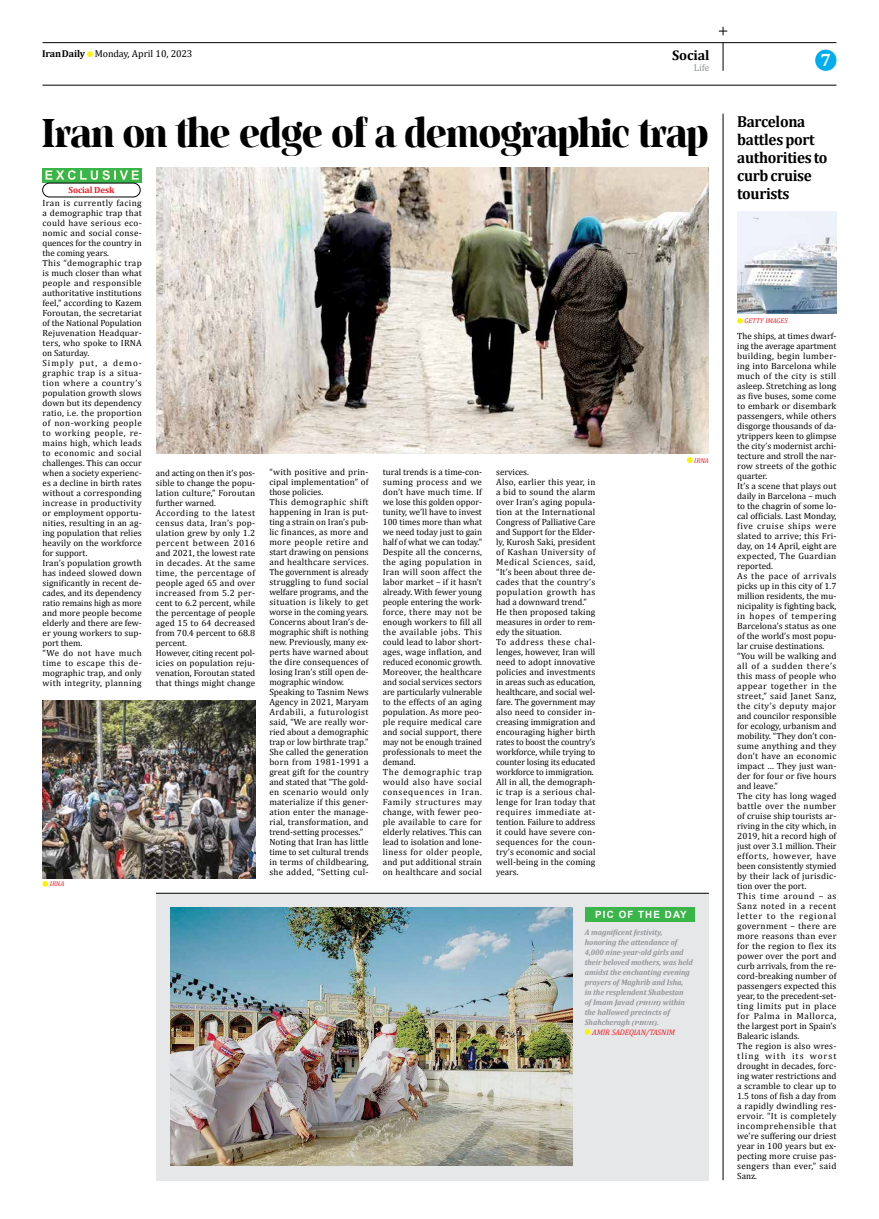
<style>
.page{position:relative;width:879px;height:1219px;background:#fff}
.page>*{position:absolute;margin:0;border:0;box-sizing:border-box;transform-origin:0 0}
.t1{font:700 39.8px "Jaymont PERSONAL";letter-spacing:-.005em;color:#000;scale:.95 1}
.t2{font:700 18px "Cambria";color:#fff}
.t3{font:700 16px/18px "Cambria";letter-spacing:-.02em;color:#000;scale:.95 1}
.t4{font:700 14px "Cambria";letter-spacing:-.01em;color:#000}
.t5{font:10px "Cambria";letter-spacing:-.01em;color:#000}
.t6{font:700 10px "Arial";letter-spacing:.11em;color:#fff}
.t7{font:10px "Cambria";color:#939598}
.t8{font:9px/10px "Cambria";letter-spacing:.01em;color:#000}
.t9{font:700 9px "Cambria";letter-spacing:-.01em;color:#ed1d24}
.t10{font:italic 700 8px "Cambria";letter-spacing:-.005em;color:#939598;scale:.96 1}
.t11{font:italic 8px "Cambria";letter-spacing:-.015em;color:#ed1d24}
.t12{font:italic 7px "Cambria";letter-spacing:-.01em;color:#ed1d24}
.s1{font-weight:700}
.s2{font-size:6px}
</style>
<div class="page">
<svg style="left:723px;top:43px;width:1px;height:28px"></svg>
<hr style="left:43px;top:42px;width:793px;height:1px;background:#000">
<hr style="left:43px;top:85px;width:793px;height:1px;background:#000">
<div style="left:815px;top:50px;width:21px;height:21px;background:#00aeef;border-radius:50%"></div>
<svg style="left:737px;top:318px;width:6px;height:6px"></svg>
<hr style="left:723px;top:114px;width:1px;height:1066px;background:#000">
<svg style="left:87px;top:51px;width:6px;height:6px"></svg>
<div style="left:43px;top:168px;width:99px;height:14px;background:#39b54a"></div>
<svg style="left:46px;top:170px;width:93px;height:10px"></svg>
<div style="left:43px;top:183px;width:97px;height:14px;border:1px solid #000;border-radius:7px"></div>
<img style="left:156px;top:168px;width:553px;height:286px">
<img style="left:737px;top:211px;width:99px;height:103px">
<div style="left:156px;top:893px;width:552px;height:287px;background:#e6e7e8"></div>
<img style="left:170px;top:907px;width:402px;height:259px">
<svg style="left:585px;top:1029px;width:5px;height:6px"></svg>
<div style="left:585px;top:908px;width:109px;height:14px;background:#39b54a"></div>
<hr style="left:156px;top:893px;width:553px;height:1px;background:#000">
<svg style="left:687px;top:457px;width:5px;height:6px"></svg>
<img style="left:43px;top:700px;width:212px;height:179px">
<svg style="left:43px;top:881px;width:5px;height:6px"></svg>
<svg style="left:719px;top:27px;width:8px;height:8px"></svg>
<p class="t5" style="left:42px;top:48px;width:152px"><span class="s1">IranDaily</span> Monday, April 10, 2023</p>
<h3 class="t4" style="left:672px;top:45px;width:39px">Social</h3>
<p class="t7" style="left:694px;top:62px;width:17px">Life</p>
<h1 class="t1" style="left:43px;top:105px;width:703px">Iran on the edge of a demographic trap</h1>
<p class="t9" style="left:68px;top:183px;width:48px">Social Desk</p>
<p class="t8" style="left:43px;top:198px;width:101px">Iran is currently facing a demographic trap that could have serious eco&shy;nomic and social conse&shy;quences for the country in the coming years.<br>This “demographic trap is much closer than what people and responsible authoritative institutions feel,” according to Kazem<br>Foroutan, the secretariat of the National Population<br>Rejuvenation Headquar&shy;ters, who spoke to IRNA on Saturday.<br>Simply put, a demo&shy;graphic trap is a situa&shy;tion where a country’s population growth slows down but its dependency ratio, i.e. the proportion of non-working people to working people, re&shy;mains high, which leads to economic and social challenges. This can occur when a society experienc&shy;es a decline in birth rates without a corresponding increase in productivity or employment opportu&shy;nities, resulting in an ag&shy;ing population that relies heavily on the workforce for support.<br>Iran’s population growth has indeed slowed down significantly in recent de&shy;cades, and its dependency ratio remains high as more and more people become elderly and there are few&shy;er young workers to sup&shy;port them.<br>“We do not have much time to escape this de&shy;mographic trap, and only with integrity, planning</p>
<p class="t12" style="left:694px;top:455px;width:16px">IRNA</p>
<p class="t8" style="left:156px;top:468px;width:101px">and acting on then it’s pos&shy;sible to change the popu&shy;lation culture,” Foroutan further warned.<br>According to the latest census data, Iran’s pop&shy;ulation grew by only 1.2 percent between 2016 and 2021, the lowest rate in decades. At the same time, the percentage of people aged 65 and over increased from 5.2 per&shy;cent to 6.2 percent, while the percentage of people aged 15 to 64 decreased from 70.4 percent to 68.8 percent.<br>However, citing recent pol&shy;icies on population reju&shy;venation, Foroutan stated that things might change</p>
<p class="t8" style="left:269px;top:467px;width:101px">“with positive and prin&shy;cipal implementation” of those policies.<br>This demographic shift happening in Iran is put&shy;ting a strain on Iran’s pub&shy;lic finances, as more and more people retire and start drawing on pensions and healthcare services.<br>The government is already struggling to fund social welfare programs, and the situation is likely to get worse in the coming years.<br>Concerns about Iran’s de&shy;mographic shift is nothing new. Previously, many ex&shy;perts have warned about the dire consequences of losing Iran’s still open de&shy;mographic window.<br>Speaking to Tasnim News<br>Agency in 2021, Maryam<br>Ardabili, a futurologist said, “We are really wor&shy;ried about a demographic trap or low birthrate trap.”<br>She called the generation born from 1981-1991 a great gift for the country and stated that “The gold&shy;en scenario would only materialize if this gener&shy;ation enter the manage&shy;rial, transformation, and trend-setting processes.”<br>Noting that Iran has little time to set cultural trends in terms of childbearing, she added, “Setting cul-</p>
<p class="t8" style="left:383px;top:467px;width:101px">tural trends is a time-con&shy;suming process and we don’t have much time. If we lose this golden oppor&shy;tunity, we’ll have to invest<br>100 times more than what we need today just to gain half of what we can today.”<br>Despite all the concerns, the aging population in<br>Iran will soon affect the labor market – if it hasn’t already. With fewer young people entering the work&shy;force, there may not be enough workers to fill all the available jobs. This could lead to labor short&shy;ages, wage inflation, and reduced economic growth.<br>Moreover, the healthcare and social services sectors are particularly vulnerable to the effects of an aging population. As more peo&shy;ple require medical care and social support, there may not be enough trained professionals to meet the demand.<br>The demographic trap would also have social consequences in Iran.<br>Family structures may change, with fewer peo&shy;ple available to care for elderly relatives. This can lead to isolation and lone&shy;liness for older people, and put additional strain on healthcare and social</p>
<p class="t8" style="left:496px;top:467px;width:101px">services.<br>Also, earlier this year, in a bid to sound the alarm over Iran’s aging popula&shy;tion at the International<br>Congress of Palliative Care and Support for the Elder&shy;ly, Kurosh Saki, president of Kashan University of<br>Medical Sciences, said, “It’s been about three de&shy;cades that the country’s population growth has had a downward trend.”<br>He then proposed taking measures in order to rem&shy;edy the situation.<br>To address these chal&shy;lenges, however, Iran will need to adopt innovative policies and investments in areas such as education, healthcare, and social wel&shy;fare. The government may also need to consider in&shy;creasing immigration and encouraging higher birth rates to boost the country’s workforce, while trying to counter losing its educated workforce to immigration.<br>All in all, the demograph&shy;ic trap is a serious chal&shy;lenge for Iran today that requires immediate at&shy;tention. Failure to address it could have severe con&shy;sequences for the coun&shy;try’s economic and social well-being in the coming years.</p>
<p class="t12" style="left:50px;top:879px;width:16px">IRNA</p>
<p class="t6" style="left:595px;top:908px;width:93px">PIC OF THE DAY</p>
<p class="t10" style="left:585px;top:926px;width:83px">A magnificent festivity,</p>
<p class="t10" style="left:585px;top:936px;width:98px">honoring the attendance of</p>
<p class="t10" style="left:585px;top:946px;width:104px">4,000 nine-year-old girls and</p>
<p class="t10" style="left:585px;top:956px;width:114px">their beloved mothers, was held</p>
<p class="t10" style="left:585px;top:966px;width:111px">amidst the enchanting evening</p>
<p class="t10" style="left:585px;top:976px;width:104px">prayers of Maghrib and Isha,</p>
<p class="t10" style="left:585px;top:986px;width:104px">in the resplendent Shabestan</p>
<p class="t10" style="left:585px;top:996px;width:106px">of Imam Javad <span class="s2">(PBUH)</span> within</p>
<p class="t10" style="left:585px;top:1006px;width:90px">the hallowed precincts of</p>
<p class="t10" style="left:585px;top:1016px;width:79px">Shahcheragh <span class="s2">(PBUH)</span>.</p>
<p class="t11" style="left:592px;top:1026px;width:84px">AMIR SADEQIAN/TASNIM</p>
<h2 class="t2" style="left:820px;top:47px;width:12px">7</h2>
<h3 class="t3" style="left:737px;top:112px;width:97px">Barcelona battles port authorities to curb cruise tourists</h3>
<p class="t12" style="left:744px;top:316px;width:45px">GETTY IMAGES</p>
<p class="t8" style="left:737px;top:331px;width:101px">The ships, at times dwarf&shy;ing the average apartment building, begin lumber&shy;ing into Barcelona while much of the city is still asleep. Stretching as long as five buses, some come to embark or disembark passengers, while others disgorge thousands of da&shy;ytrippers keen to glimpse the city’s modernist archi&shy;tecture and stroll the nar&shy;row streets of the gothic quarter.<br>It’s a scene that plays out daily in Barcelona – much to the chagrin of some lo&shy;cal officials. Last Monday, five cruise ships were slated to arrive; this Fri&shy;day, on 14 April, eight are expected, The Guardian reported.<br>As the pace of arrivals picks up in this city of 1.7 million residents, the mu&shy;nicipality is fighting back, in hopes of tempering<br>Barcelona’s status as one of the world’s most popu&shy;lar cruise destinations. “You will be walking and all of a sudden there’s this mass of people who appear together in the street,” said Janet Sanz, the city’s deputy major and councilor responsible for ecology, urbanism and mobility. “They don’t con&shy;sume anything and they don’t have an economic impact … They just wan&shy;der for four or five hours and leave.”<br>The city has long waged battle over the number of cruise ship tourists ar&shy;riving in the city which, in<br>2019, hit a record high of just over 3.1 million. Their efforts, however, have been consistently stymied by their lack of jurisdic&shy;tion over the port.<br>This time around – as<br>Sanz noted in a recent letter to the regional government – there are more reasons than ever for the region to flex its power over the port and curb arrivals, from the re&shy;cord-breaking number of passengers expected this year, to the precedent-set&shy;ting limits put in place for Palma in Mallorca, the largest port in Spain’s<br>Balearic islands.<br>The region is also wres&shy;tling with its worst drought in decades, forc&shy;ing water restrictions and a scramble to clear up to<br>1.5 tons of fish a day from a rapidly dwindling res&shy;ervoir. “It is completely incomprehensible that we’re suffering our driest year in 100 years but ex&shy;pecting more cruise pas&shy;sengers than ever,” said<br>Sanz.</p>
</div>
